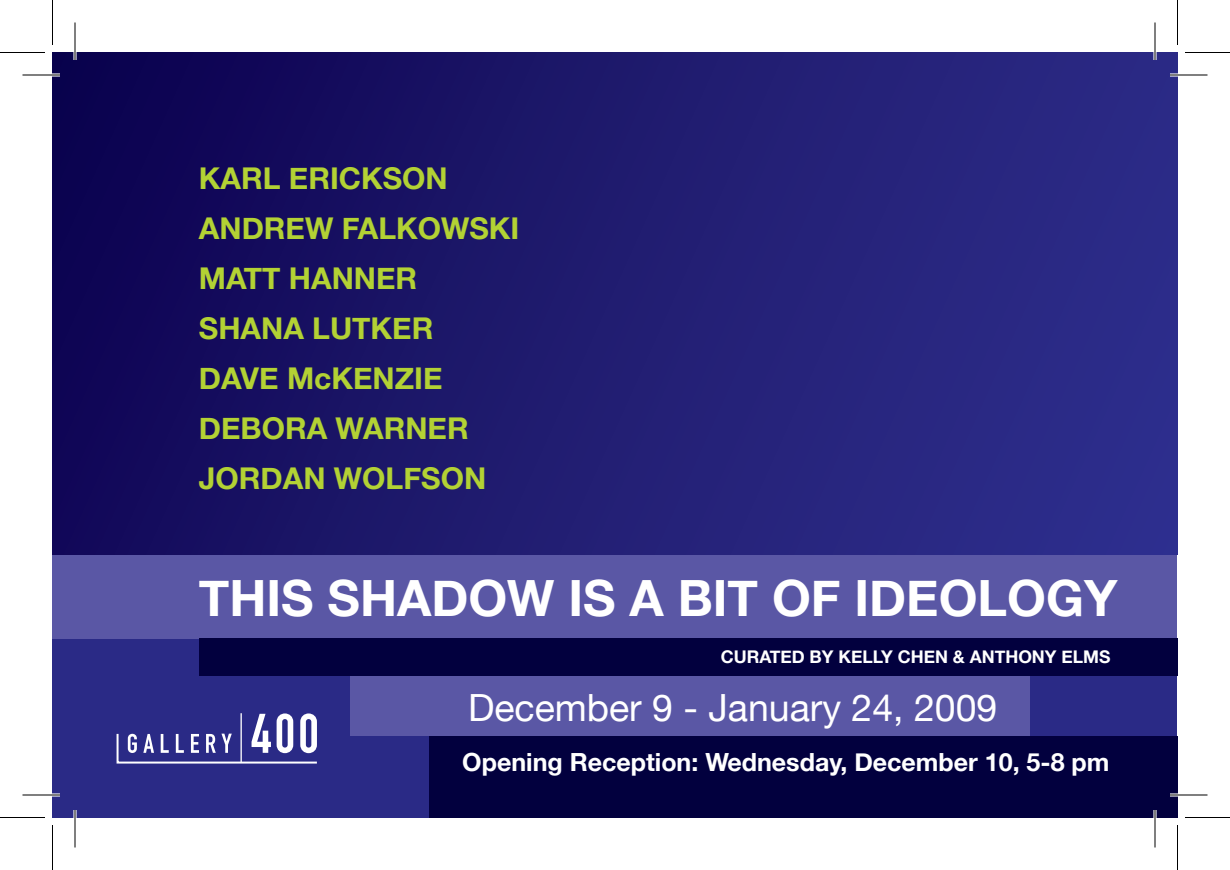
<style>
.page{position:relative;width:1230px;height:870px;background:#fff}
.page>*{position:absolute;margin:0;border:0;box-sizing:border-box;transform-origin:0 0}
.t1{font:700 50px "Helvetica Neue";color:#fff}
.t2{font:37.5px "Helvetica Neue";color:#fff}
.t3{font:700 30px/50px "Helvetica Neue";color:#b3d234}
.t4{font:700 25px "Helvetica Neue";color:#fff}
.t5{font:700 17.5px "Helvetica Neue";color:#fff}
</style>
<div class="page">
<div style="left:52px;top:52px;width:1126px;height:503px;background:linear-gradient(to right,#0f0653,#2f2f8c)"></div>
<div style="left:52px;top:638px;width:1126px;height:180px;background:#2a2a86"></div>
<div style="left:52px;top:555px;width:1126px;height:83px;background:#5a57a5"></div>
<div style="left:199px;top:638px;width:979px;height:38px;background:#02003e"></div>
<div style="left:351px;top:676px;width:679px;height:60px;background:#5a57a5"></div>
<div style="left:429px;top:736px;width:749px;height:82px;background:#02003e"></div>
<svg style="left:116px;top:713px;width:201px;height:51px"></svg>
<svg style="left:22px;top:73px;width:38px;height:4px"></svg>
<svg style="left:1170px;top:73px;width:38px;height:4px"></svg>
<svg style="left:22px;top:793px;width:38px;height:4px"></svg>
<svg style="left:1170px;top:793px;width:38px;height:4px"></svg>
<svg style="left:73px;top:22px;width:4px;height:38px"></svg>
<svg style="left:73px;top:810px;width:4px;height:38px"></svg>
<svg style="left:1153px;top:22px;width:4px;height:38px"></svg>
<svg style="left:1153px;top:810px;width:4px;height:38px"></svg>
<hr style="left:22px;top:75px;width:38px;height:1px;background:#000">
<hr style="left:1170px;top:75px;width:38px;height:1px;background:#000">
<hr style="left:22px;top:795px;width:38px;height:1px;background:#000">
<hr style="left:1170px;top:795px;width:38px;height:1px;background:#000">
<hr style="left:75px;top:22px;width:1px;height:38px;background:#000">
<hr style="left:75px;top:810px;width:1px;height:38px;background:#000">
<hr style="left:1155px;top:22px;width:1px;height:38px;background:#000">
<hr style="left:1155px;top:810px;width:1px;height:38px;background:#000">
<hr style="left:0;top:52px;width:45px;height:1px;background:#000">
<hr style="left:1185px;top:52px;width:45px;height:1px;background:#000">
<hr style="left:0;top:817px;width:45px;height:1px;background:#000">
<hr style="left:1185px;top:817px;width:45px;height:1px;background:#000">
<hr style="left:52px;top:0;width:1px;height:45px;background:#000">
<hr style="left:52px;top:825px;width:1px;height:45px;background:#000">
<hr style="left:1177px;top:0;width:1px;height:45px;background:#000">
<hr style="left:1177px;top:825px;width:1px;height:45px;background:#000">
<p class="t3" style="left:199px;top:153px;width:322px">KARL ERICKSON<br>ANDREW FALKOWSKI<br>MATT HANNER<br>SHANA LUTKER<br>DAVE MCKENZIE<br>DEBORA WARNER<br>JORDAN WOLFSON</p>
<h1 class="t1" style="left:199px;top:567px;width:920px">THIS SHADOW IS A BIT OF IDEOLOGY</h1>
<p class="t5" style="left:721px;top:645px;width:391px">CURATED BY KELLY CHEN &amp; ANTHONY ELMS</p>
<p class="t2" style="left:468px;top:685px;width:531px">December 9 - January 24, 2009</p>
<p class="t4" style="left:462px;top:747px;width:649px">OPENING RECEPTION: WEDNESDAY, DECEMBER 10, 5-8 PM</p>
</div>
